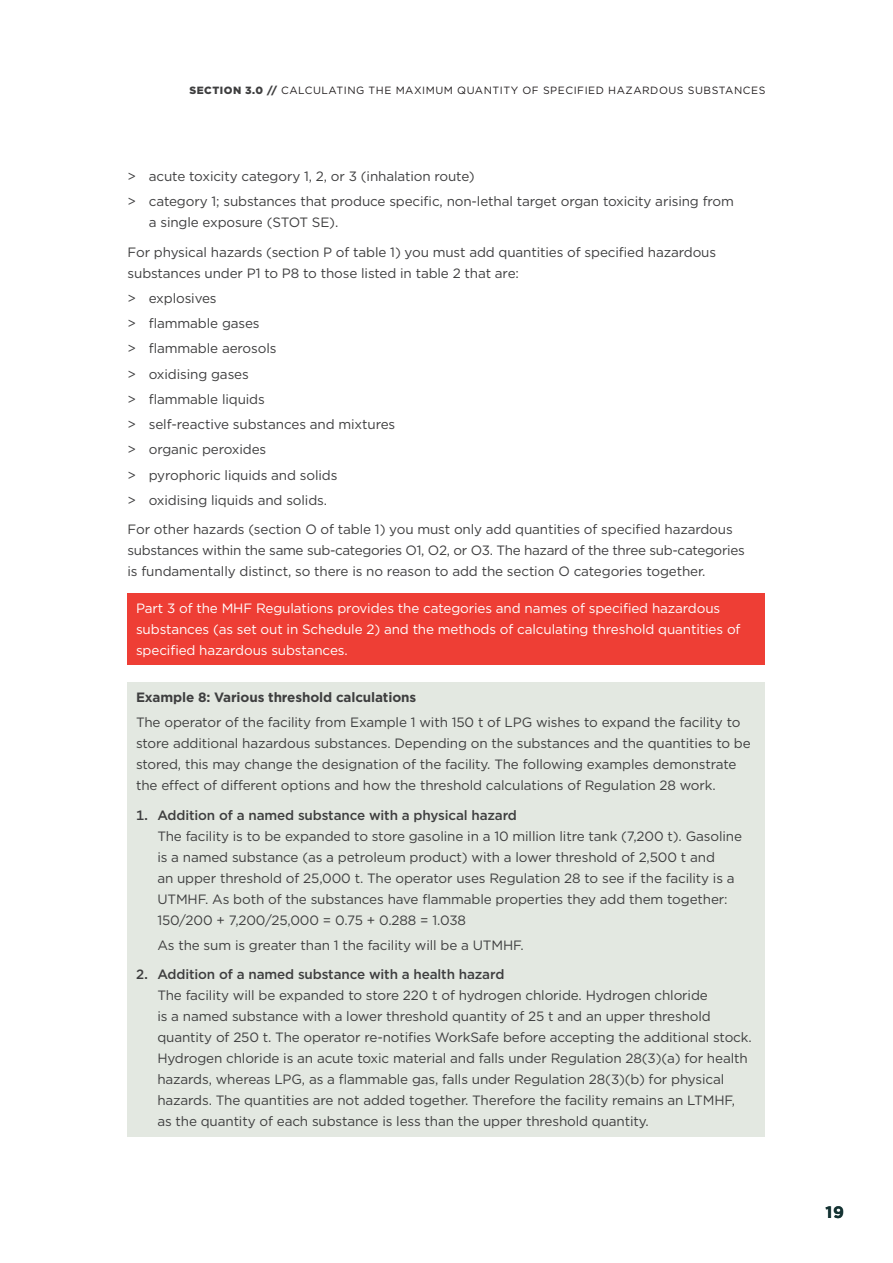
<style>
.page{position:relative;width:893px;height:1263px;background:#fff}
.page>*{position:absolute;margin:0;border:0;box-sizing:border-box;transform-origin:0 0}
.t1{font:700 16.5px "Gotham";color:#153333}
.body{font:13.5px/21px "Gotham";letter-spacing:-.01em;color:#3e3e3f}
.body_above_bullets{font:13.5px/21px "Gotham";letter-spacing:-.01em;color:#3e3e3f}
.body_above_bullets-2{font:13.5px/21px "Gotham";letter-spacing:-.01em;color:#fff}
.t2{font:700 13.5px "Gotham";letter-spacing:-.01em;color:#3e3e3f}
.t3{font:10.5px "Gotham";letter-spacing:.05em;color:#231f20}
.s1{font-weight:900;color:#3e3e3f}
.s2{font-weight:500}
</style>
<div class="page">
<div style="left:128px;top:593px;width:637px;height:72px;background:#ee3e35"></div>
<div style="left:128px;top:682px;width:637px;height:455px;background:#e3e8e1"></div>
<p class="t3" style="left:189px;top:84px;width:578px"><span class="s1">SECTION 3.0 //</span> CALCULATING THE MAXIMUM QUANTITY OF SPECIFIED HAZARDOUS SUBSTANCES</p>
<p class="body" style="left:128px;top:165px;width:349px">&gt; acute toxicity category 1, 2, or 3 (inhalation route)</p>
<p class="body" style="left:149px;top:191px;width:587px;text-indent:-21px">&gt; category 1; substances that produce specific, non-lethal target organ toxicity arising from a single exposure (STOT SE).</p>
<p class="body_above_bullets" style="left:128px;top:241px;width:590px">For physical hazards (section P of table 1) you must add quantities of specified hazardous substances under P1 to P8 to those listed in table 2 that are:</p>
<p class="body" style="left:128px;top:287px;width:91px">&gt; explosives</p>
<p class="body" style="left:128px;top:313px;width:134px">&gt; flammable gases</p>
<p class="body" style="left:128px;top:338px;width:150px">&gt; flammable aerosols</p>
<p class="body" style="left:128px;top:363px;width:123px">&gt; oxidising gases</p>
<p class="body" style="left:128px;top:388px;width:139px">&gt; flammable liquids</p>
<p class="body" style="left:128px;top:414px;width:269px">&gt; self-reactive substances and mixtures</p>
<p class="body" style="left:128px;top:439px;width:140px">&gt; organic peroxides</p>
<p class="body" style="left:128px;top:464px;width:211px">&gt; pyrophoric liquids and solids</p>
<p class="body" style="left:128px;top:489px;width:201px">&gt; oxidising liquids and solids.</p>
<p class="body" style="left:128px;top:519px;width:619px">For other hazards (section O of table 1) you must only add quantities of specified hazardous substances within the same sub-categories O1, O2, or O3. The hazard of the three sub-categories is fundamentally distinct, so there is no reason to add the section O categories together.</p>
<p class="body_above_bullets-2" style="left:136px;top:597px;width:606px">Part 3 of the MHF Regulations provides the categories and names of specified hazardous substances (as set out in Schedule 2) and the methods of calculating threshold quantities of specified hazardous substances.</p>
<h5 class="t2" style="left:136px;top:688px;width:282px">Example 8: Various threshold calculations</h5>
<h5 class="body" style="left:136px;top:711px;width:616px">The operator of the facility from Example 1 with 150 t of LPG wishes to expand the facility to store additional hazardous substances. Depending on the substances and the quantities to be stored, this may change the designation of the facility. The following examples demonstrate the effect of different options and how the threshold calculations of Regulation 28 work.</h5>
<p class="body_above_bullets" style="left:157px;top:804px;width:586px;text-indent:-21px"><span class="s2">1. Addition of a named substance with a physical hazard<br></span>The facility is to be expanded to store gasoline in a 10 million litre tank (7,200 t). Gasoline is a named substance (as a petroleum product) with a lower threshold of 2,500 t and<br>an upper threshold of 25,000 t. The operator uses Regulation 28 to see if the facility is a UTMHF. As both of the substances have flammable properties they add them together:</p>
<p class="body_above_bullets" style="left:157px;top:909px;width:310px">150/200 + 7,200/25,000 = 0.75 + 0.288 = 1.038</p>
<p class="body_above_bullets" style="left:157px;top:934px;width:368px">As the sum is greater than 1 the facility will be a UTMHF.</p>
<p class="body" style="left:157px;top:964px;width:596px;text-indent:-21px"><span class="s2">2. Addition of a named substance with a health hazard<br></span>The facility will be expanded to store 220 t of hydrogen chloride. Hydrogen chloride<br>is a named substance with a lower threshold quantity of 25 t and an upper threshold quantity of 250 t. The operator re-notifies WorkSafe before accepting the additional stock.<br>Hydrogen chloride is an acute toxic material and falls under Regulation 28(3)(a) for health hazards, whereas LPG, as a flammable gas, falls under Regulation 28(3)(b) for physical hazards. The quantities are not added together. Therefore the facility remains an LTMHF, as the quantity of each substance is less than the upper threshold quantity.</p>
<p class="t1" style="left:825px;top:1201px;width:20px">19</p>
</div>
